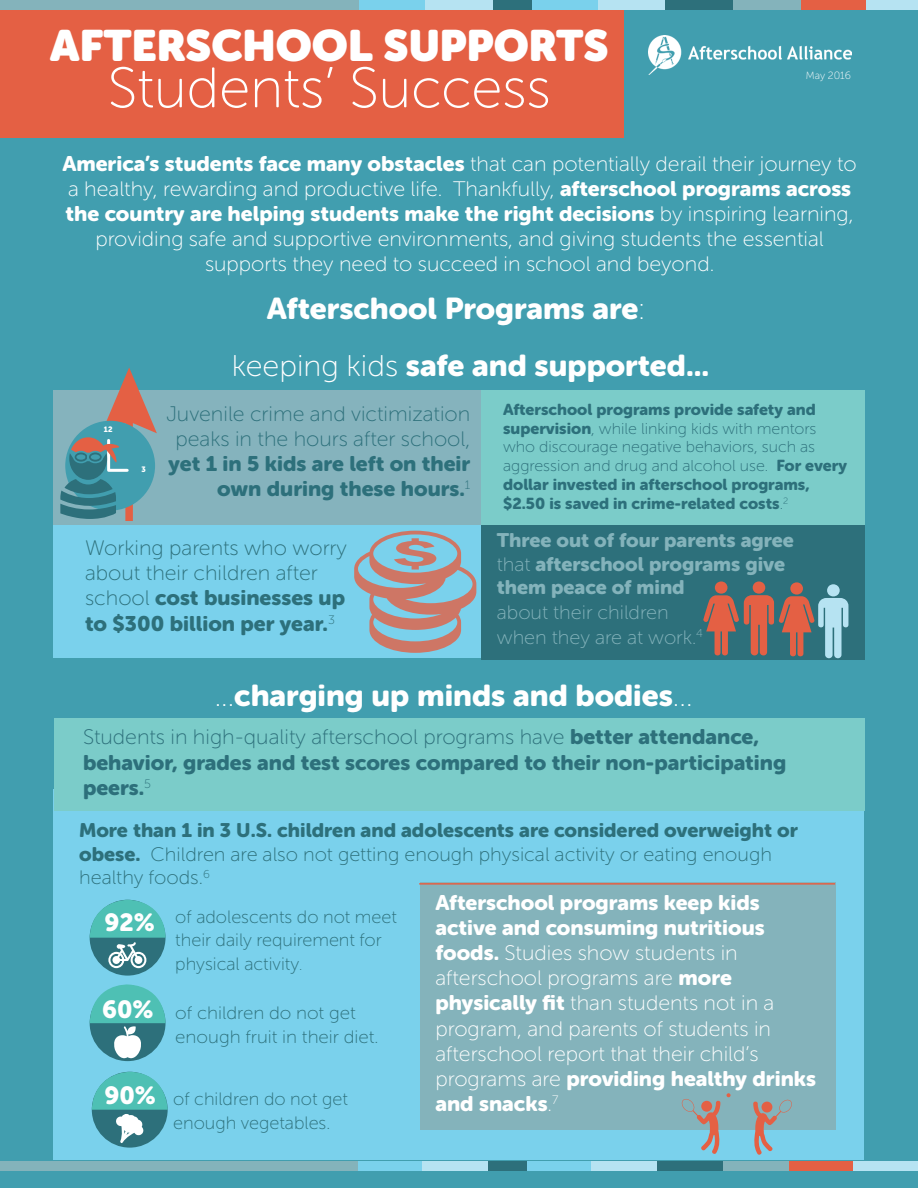
<style>
.page{position:relative;width:918px;height:1188px;background:#419eaf}
.page>*{position:absolute;margin:0;border:0;box-sizing:border-box;transform-origin:0 0}
.t1{font:57px "Museo Sans Rounded 100";color:#fff}
.t2{font:43.5px "Museo Sans Rounded";color:#fff}
.t3{font:30px "Museo Sans Rounded 900";color:#fff}
.t4{font:24.6px "Museo Sans Rounded 900";color:#fff}
.t5{font:21px/25.2px "Museo Sans Rounded 100";color:#fff}
.t6{font:21px/25.2px "Museo Sans Rounded 900";color:#fff}
.t7{font:21px/25.2px "Museo Sans Rounded 100";color:#2d707b;text-align:center}
.t8{font:21px/25.2px "Museo Sans Rounded 900";color:#2d707b}
.t9{font:19.5px/23.4px "Museo Sans Rounded 100";color:#2d707b}
.t10{font:19.5px/23.4px "Museo Sans Rounded 900";color:#84b3bb}
.t11{font:19.5px "Museo Sans Rounded 900";color:#2d707b}
.t12{font:19.5px/24.9px "Museo Sans Rounded 100";color:#84b3bb}
.t13{font:18px/23px "Museo Sans Rounded 100";color:#2d707b}
.t14{font:18px/23.4px "Museo Sans Rounded 100";color:#2d707b;scale:1.05 1}
.t15{font:15.75px/18.9px "Museo Sans Rounded 100";color:#2d707b}
.t16{font:15.75px/18.9px "Museo Sans Rounded 900";color:#2d707b}
.t17{font:10.5px "Museo Sans Rounded 100";color:#fff}
.t18{font:7.8px "Museo Sans Rounded 900";color:#fff}
.s1{font-family:"Museo Sans Rounded 900"}
.s2{font-family:"Museo Sans Rounded 100"}
.s3{font-size:15px}
</style>
<div class="page">
<div style="left:0;top:0;width:623px;height:138px;background:#e46044"></div>
<div style="left:0;top:0;width:359px;height:9px;background:#84b3bb"></div>
<div style="left:359px;top:0;width:68px;height:9px;background:#7ad1ec"></div>
<div style="left:425px;top:0;width:68px;height:9px;background:#b6e3f2"></div>
<div style="left:493px;top:0;width:68px;height:9px;background:#2d707b"></div>
<div style="left:532px;top:0;width:68px;height:9px;background:#7ad1ec"></div>
<div style="left:598px;top:0;width:67px;height:9px;background:#b6e3f2"></div>
<div style="left:665px;top:0;width:68px;height:9px;background:#2d707b"></div>
<div style="left:733px;top:0;width:68px;height:9px;background:#84b3bb"></div>
<div style="left:801px;top:0;width:68px;height:9px;background:#e46044"></div>
<div style="left:866px;top:0;width:52px;height:9px;background:#b6e3f2"></div>
<div style="left:54px;top:789px;width:810px;height:371px;background:#7ad1ec"></div>
<div style="left:0;top:1161px;width:359px;height:9px;background:#84b3bb"></div>
<div style="left:359px;top:1161px;width:66px;height:9px;background:#7ad1ec"></div>
<div style="left:423px;top:1161px;width:66px;height:9px;background:#b6e3f2"></div>
<div style="left:489px;top:1161px;width:66px;height:9px;background:#2d707b"></div>
<div style="left:527px;top:1161px;width:66px;height:9px;background:#7ad1ec"></div>
<div style="left:591px;top:1161px;width:66px;height:9px;background:#b6e3f2"></div>
<div style="left:657px;top:1161px;width:66px;height:9px;background:#2d707b"></div>
<div style="left:723px;top:1161px;width:66px;height:9px;background:#84b3bb"></div>
<div style="left:789px;top:1161px;width:66px;height:9px;background:#e46044"></div>
<div style="left:853px;top:1161px;width:65px;height:9px;background:#b6e3f2"></div>
<div style="left:54px;top:719px;width:810px;height:92px;background:#7bccc9"></div>
<div style="left:54px;top:390px;width:427px;height:135px;background:#85b3bd"></div>
<div style="left:481px;top:525px;width:383px;height:135px;background:#2d707b"></div>
<svg style="left:703px;top:581px;width:145px;height:77px"></svg>
<div style="left:125px;top:412px;width:8px;height:109px;background:#e46044"></div>
<svg style="left:60px;top:367px;width:97px;height:152px"></svg>
<img style="left:649px;top:35px;width:202px;height:39px">
<div style="left:54px;top:525px;width:427px;height:133px;background:#7ad1ec"></div>
<div style="left:481px;top:390px;width:383px;height:135px;background:#7bccc9"></div>
<svg style="left:354px;top:531px;width:122px;height:122px"></svg>
<div style="left:420px;top:882px;width:415px;height:247px;background:#84b3bb"></div>
<hr style="left:419px;top:883px;width:416px;height:1px;background:#e46044">
<svg style="left:682px;top:1099px;width:38px;height:55px"></svg>
<svg style="left:726px;top:1093px;width:4px;height:4px"></svg>
<svg style="left:753px;top:1099px;width:39px;height:56px"></svg>
<div style="left:90px;top:900px;width:75px;height:75px;background:#2d707b;border-radius:50%"></div>
<svg style="left:90px;top:900px;width:76px;height:68px"></svg>
<svg style="left:90px;top:984px;width:76px;height:74px"></svg>
<svg style="left:92px;top:1072px;width:76px;height:71px"></svg>
<h2 class="t2" style="left:50px;top:20px;width:560px">AFTERSCHOOL SUPPORTS</h2>
<h1 class="t1" style="left:108px;top:57px;width:444px">Students’ Success</h1>
<p class="t17" style="left:806px;top:70px;width:47px">May 2016</p>
<p class="t5" style="left:63px;top:151px;width:796px"><span class="s1">America’s students face many obstacles</span> that can potentially derail their journey to a healthy, rewarding and productive life. Thankfully, <span class="s1">afterschool programs across</span></p>
<p class="t6" style="left:66px;top:201px;width:789px">the country are helping students make the right decisions <span class="s2">by inspiring learning,</span></p>
<p class="t5" style="left:95px;top:227px;width:730px;text-align:center">providing safe and supportive environments, and giving students the essential supports they need to succeed in school and beyond.</p>
<h3 class="t3" style="left:267px;top:292px;width:379px">Afterschool Programs are<span class="s2">:</span></h3>
<h3 class="t3" style="left:232px;top:349px;width:479px"><span class="s2">keeping kids</span> safe and supported...</h3>
<p class="t16" style="left:503px;top:400px;width:314px">Afterschool programs provide safety and</p>
<p class="t15" style="left:503px;top:419px;width:345px"><span class="s1">supervision</span>, while linking kids with mentors who discourage negative behaviors, such as aggression and drug and alcohol use. <span class="s1">For every</span></p>
<p class="t16" style="left:503px;top:475px;width:308px">dollar invested in afterschool programs, $2.50 is saved in crime-related costs<span class="s2">.</span><sup>2</sup></p>
<p class="t10" style="left:497px;top:529px;width:299px">Three out of four parents agree <span class="s2">that</span> afterschool programs give them peace of mind</p>
<p class="t12" style="left:497px;top:600px;width:208px">about their children when they are at work.<sup>4</sup></p>
<p class="t7" style="left:166px;top:401px;width:305px">Juvenile crime and victimization peaks in the hours after school,</p>
<p class="t8" style="left:169px;top:451px;width:303px;text-align:right">yet 1 in 5 kids are left on their own during these hours.<sup>1</sup></p>
<p class="t18" style="left:104px;top:425px;width:10px">12</p>
<p class="t18" style="left:142px;top:465px;width:6px">3</p>
<p class="t7" style="left:85px;top:535px;width:263px;text-align:left">Working parents who worry about their children after</p>
<p class="t8" style="left:85px;top:586px;width:261px"><span class="s2">school</span> cost businesses up to $300 billion per year.<sup>3</sup></p>
<h3 class="t3" style="left:215px;top:678px;width:479px"><span class="s2">...</span>charging up minds and bodies<span class="s2">...</span></h3>
<p class="t7" style="left:83px;top:725px;width:677px">Students in high-quality afterschool programs have <span class="s1">better attendance,</span></p>
<p class="t8" style="left:83px;top:750px;width:705px">behavior, grades and test scores compared to their non-participating peers.<sup>5</sup></p>
<p class="t11" style="left:79px;top:819px;width:720px">More than 1 in 3 U.S. children and adolescents are considered overweight or</p>
<p class="t9" style="left:79px;top:842px;width:694px"><span class="s1">obese.</span> Children are also not getting enough physical activity or eating enough healthy foods.<sup>6</sup></p>
<p class="t13" style="left:175px;top:906px;width:223px">of adolescents do not meet their daily requirement for physical activity<span class="s3">.</span></p>
<p class="t14" style="left:175px;top:1002px;width:195px">of children do not get enough fruit in their diet.</p>
<p class="t6" style="left:435px;top:890px;width:331px">Afterschool programs keep kids active and consuming nutritious</p>
<p class="t5" style="left:435px;top:940px;width:340px"><span class="s1">foods.</span> Studies show students in afterschool programs are <span class="s1">more physically fit</span> than students not in a program, and parents of students in afterschool report that their child’s</p>
<p class="t6" style="left:435px;top:1066px;width:382px"><span class="s2">programs are</span> providing healthy drinks and snacks<span class="s2">.</span><sup>7</sup></p>
<p class="t4" style="left:104px;top:908px;width:52px">92%</p>
<p class="t4" style="left:102px;top:995px;width:53px">60%</p>
<p class="t4" style="left:104px;top:1081px;width:53px">90%</p>
<p class="t13" style="left:173px;top:1087px;width:176px;line-height:24.2px">of children do not get enough vegetables.</p>
</div>
